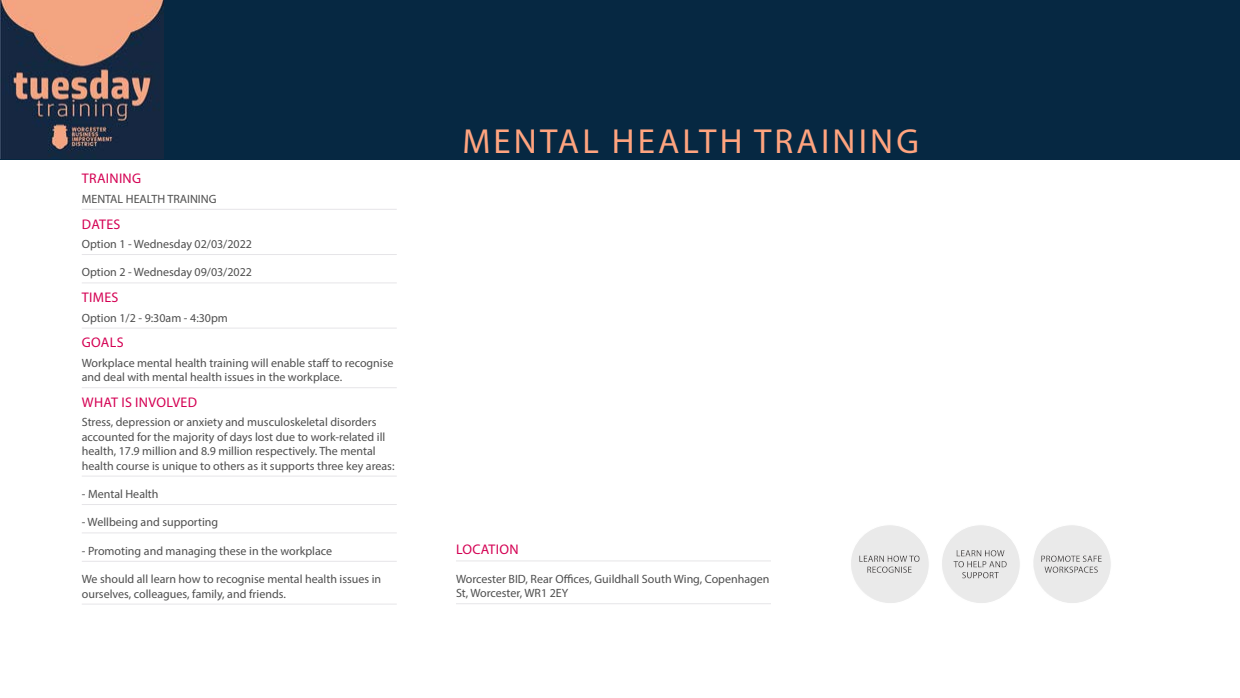
<style>
.page{position:relative;width:1240px;height:698px;background:#fff}
.page>*{position:absolute;margin:0;border:0;box-sizing:border-box;transform-origin:0 0}
.t1{font:34.9px "Myriad Pro";letter-spacing:.09em;color:#ffa47f}
.t2{font:14px "Myriad Pro";letter-spacing:.02em;color:#d40053}
.t3{font:12px/14.4px "Myriad Pro";color:#4f4f4f}
</style>
<div class="page">
<svg style="left:1033px;top:525px;width:78px;height:78px;fill:#eaeaea"></svg>
<svg style="left:942px;top:525px;width:78px;height:78px;fill:#eaeaea"></svg>
<svg style="left:851px;top:525px;width:78px;height:78px;fill:#eaeaea"></svg>
<div style="left:0;top:0;width:1240px;height:159px;background:#062842"></div>
<img style="left:0;top:0;width:163px;height:159px">
<hr style="left:82px;top:209px;width:315px;height:1px;background:#e6e5e8">
<hr style="left:82px;top:254px;width:315px;height:1px;background:#e6e5e8">
<hr style="left:82px;top:282px;width:315px;height:1px;background:#e6e5e8">
<hr style="left:82px;top:328px;width:315px;height:1px;background:#e6e5e8">
<hr style="left:82px;top:387px;width:315px;height:1px;background:#e6e5e8">
<hr style="left:82px;top:476px;width:315px;height:1px;background:#e6e5e8">
<hr style="left:82px;top:504px;width:315px;height:1px;background:#e6e5e8">
<hr style="left:82px;top:532px;width:315px;height:1px;background:#e6e5e8">
<hr style="left:82px;top:561px;width:315px;height:1px;background:#e6e5e8">
<hr style="left:82px;top:604px;width:315px;height:1px;background:#e6e5e8">
<hr style="left:456px;top:560px;width:315px;height:1px;background:#e6e5e8">
<hr style="left:456px;top:603px;width:315px;height:1px;background:#e6e5e8">
<p class="t2" style="left:82px;top:170px;width:61px">TRAINING</p>
<p class="t3" style="left:82px;top:191px;width:136px">MENTAL HEALTH TRAINING</p>
<p class="t2" style="left:82px;top:215px;width:40px">DATES</p>
<p class="t3" style="left:82px;top:237px;width:172px">Option 1 - Wednesday 02/03/2022</p>
<p class="t3" style="left:82px;top:265px;width:172px">Option 2 - Wednesday 09/03/2022</p>
<p class="t2" style="left:82px;top:289px;width:38px">TIMES</p>
<p class="t3" style="left:82px;top:310px;width:148px">Option 1/2 - 9:30am - 4:30pm</p>
<p class="t2" style="left:82px;top:334px;width:43px">GOALS</p>
<p class="t3" style="left:82px;top:355px;width:313px">Workplace mental health training will enable staff to recognise and deal with mental health issues in the workplace.</p>
<p class="t2" style="left:82px;top:394px;width:117px">WHAT IS INVOLVED</p>
<p class="t3" style="left:82px;top:415px;width:314px">Stress, depression or anxiety and musculoskeletal disorders accounted for the majority of days lost due to work-related ill health, 17.9 million and 8.9 million respectively. The mental health course is unique to others as it supports three key areas:</p>
<p class="t3" style="left:82px;top:487px;width:78px">- Mental Health</p>
<p class="t3" style="left:82px;top:515px;width:138px">- Wellbeing and supporting</p>
<p class="t3" style="left:82px;top:543px;width:252px">- Promoting and managing these in the workplace</p>
<p class="t3" style="left:82px;top:572px;width:301px">We should all learn how to recognise mental health issues in ourselves, colleagues, family, and friends.</p>
<h1 class="t1" style="left:462px;top:119px;width:458px">MENTAL HEALTH TRAINING</h1>
<p class="t2" style="left:456px;top:541px;width:64px">LOCATION</p>
<p class="t3" style="left:456px;top:571px;width:315px">Worcester BID, Rear Offices, Guildhall South Wing, Copenhagen<br>St, Worcester, WR1 2EY</p>
</div>
